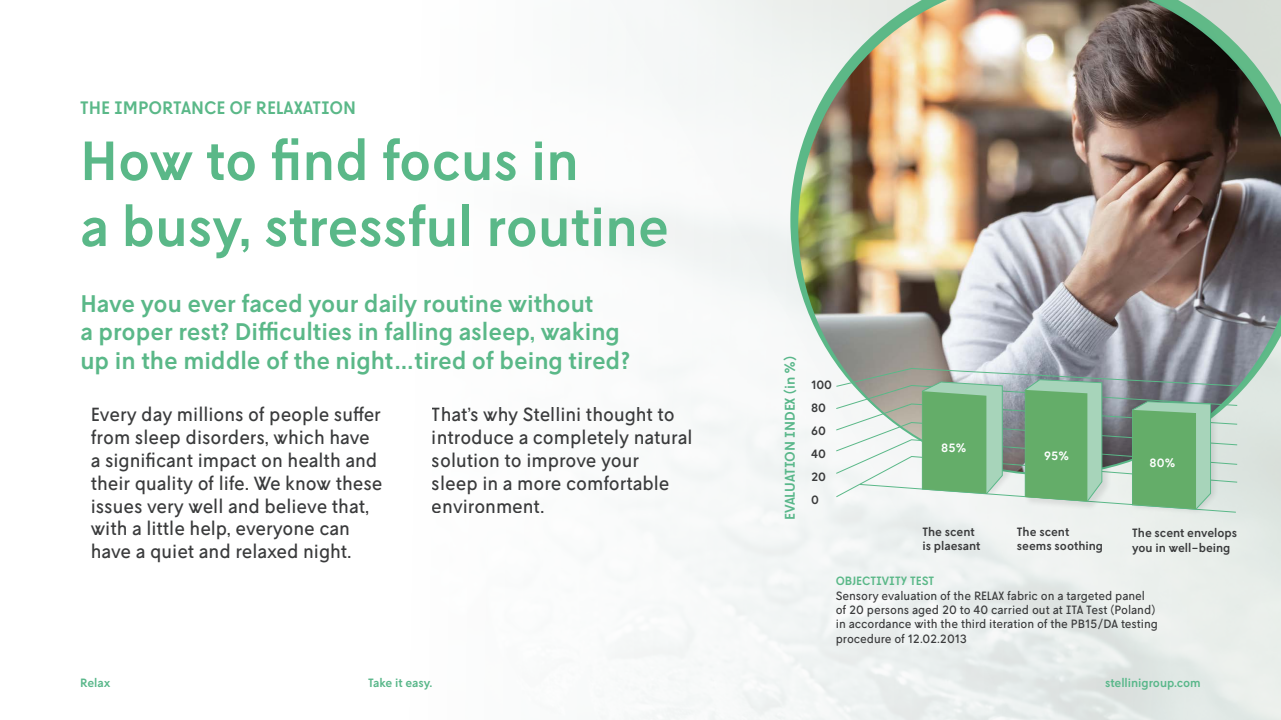
<style>
.page{position:relative;width:1281px;height:720px;background:#fff}
.page>*{position:absolute;margin:0;border:0;box-sizing:border-box;transform-origin:0 0}
.t1{font:500 55px/66px "L10";color:#5ab888}
.t2{font:500 24px/28.8px "L10";color:#5ab888}
.t3{font:19px/22.8px "L10";color:#3a3b3c}
.t4{font:500 18px "L10";color:#5ab888}
.t5{font:500 14px "L10";color:#59b78a}
.t6{font:12px/14.4px "L10";color:#3a3b3c}
.t7{font:500 12px/22.9px "L10";color:#3a3b3c}
.t8{font:500 12px "L10";color:#59b78a}
.t9{font:500 12px "L10";color:#5ab888}
.t10{font:500 12px "L10";color:#fff}
</style>
<div class="page">
<div style="left:0;top:0;width:1280px;height:720px;background:linear-gradient(to right,#fff,#e5ebe9)"></div>
<img style="left:796px;top:0;width:484px;height:475px">
<svg style="left:834px;top:367px;width:403px;height:146px"></svg>
<p class="t4" style="left:80px;top:98px;width:277px">THE IMPORTANCE OF RELAXATION</p>
<h1 class="t1" style="left:80px;top:129px;width:590px">How to find focus in<br>a busy, stressful routine</h1>
<p class="t2" style="left:80px;top:289px;width:551px">Have you ever faced your daily routine without<br>a proper rest? Difficulties in falling asleep, waking up in the middle of the night…tired of being tired?</p>
<p class="t3" style="left:431px;top:404px;width:262px">That’s why Stellini thought to introduce a completely natural solution to improve your<br>sleep in a more comfortable environment.</p>
<p class="t3" style="left:91px;top:404px;width:293px">Every day millions of people suffer from sleep disorders, which have a significant impact on health and their quality of life. We know these issues very well and believe that, with a little help, everyone can have a quiet and relaxed night.</p>
<p class="t5" style="left:781px;top:520px;width:166px;rotate:-90deg">EVALUATION INDEX (in %)</p>
<p class="t7" style="left:811px;top:374px;width:23px">100<br>80<br>60<br>40<br>20<br>0</p>
<p class="t10" style="left:941px;top:441px;width:27px">85%</p>
<p class="t7" style="left:922px;top:524px;width:59px;line-height:14.4px">The scent is plaesant</p>
<p class="t10" style="left:1043px;top:449px;width:27px">95%</p>
<p class="t7" style="left:1016px;top:524px;width:88px;line-height:14.4px">The scent seems soothing</p>
<p class="t10" style="left:1149px;top:456px;width:28px">80%</p>
<p class="t7" style="left:1131px;top:526px;width:107px;line-height:14.4px">The scent envelops you in well-being</p>
<p class="t9" style="left:835px;top:574px;width:100px">OBJECTIVITY TEST</p>
<p class="t6" style="left:835px;top:588px;width:323px">Sensory evaluation of the RELAX fabric on a targeted panel of 20 persons aged 20 to 40 carried out at ITA Test (Poland) in accordance with the third iteration of the PB15/DA testing procedure of 12.02.2013</p>
<p class="t8" style="left:80px;top:676px;width:32px">Relax</p>
<p class="t8" style="left:368px;top:676px;width:66px">Take it easy.</p>
<p class="t8" style="left:1104px;top:676px;width:97px">stellinigroup.com</p>
</div>
